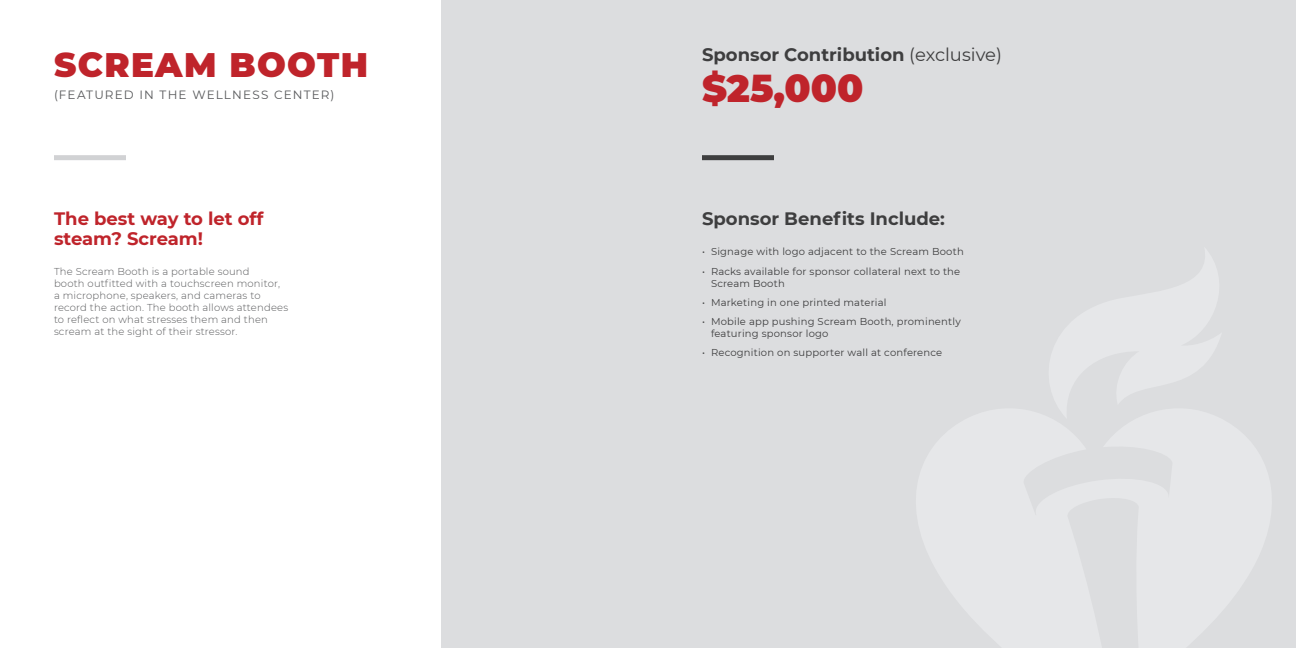
<style>
.page{position:relative;width:1296px;height:648px;background:#fff}
.page>*{position:absolute;margin:0;border:0;box-sizing:border-box;transform-origin:0 0}
.t1{font:900 38px "Montserrat";color:#bf242b}
.t2{font:900 34px "Montserrat";letter-spacing:.04em;color:#bf242b}
.t3{font:700 18px "Montserrat";color:#3e3e3f}
.t4{font:700 18px/20px "Montserrat";color:#bf242b}
.t5{font:12px "Montserrat";letter-spacing:.09em;color:#57585a}
.t6{font:10px/12px "Montserrat";letter-spacing:.02em;color:#3e3e3f}
.Body{font:300 10px/12px "Montserrat";letter-spacing:.02em;color:#57585a}
.s1{font-weight:400}
</style>
<div class="page">
<div style="left:441px;top:0;width:855px;height:648px;background:#dcdddf"></div>
<div style="left:702px;top:155px;width:72px;height:5px;background:#3e3e3f"></div>
<div style="left:54px;top:155px;width:72px;height:5px;background:#d1d2d4"></div>
<p class="t2" style="left:54px;top:39px;width:316px">SCREAM BOOTH</p>
<p class="t5" style="left:54px;top:86px;width:282px">(FEATURED IN THE WELLNESS CENTER)</p>
<p class="t4" style="left:54px;top:208px;width:211px">The best way to let off steam? Scream!</p>
<p class="Body" style="left:54px;top:265px;width:236px">The Scream Booth is a portable sound<br>booth outfitted with a touchscreen monitor, a microphone, speakers, and cameras to record the action. The booth allows attendees to reflect on what stresses them and then scream at the sight of their stressor.</p>
<p class="t3" style="left:702px;top:42px;width:301px">Sponsor Contribution <span class="s1">(exclusive)</span></p>
<p class="t1" style="left:702px;top:60px;width:163px">$25,000</p>
<p class="t3" style="left:702px;top:206px;width:244px">Sponsor Benefits Include:</p>
<p class="t6" style="left:702px;top:245px;width:263px">• Signage with logo adjacent to the Scream Booth</p>
<p class="t6" style="left:711px;top:265px;width:251px;text-indent:-9px">• Racks available for sponsor collateral next to the<br>Scream Booth</p>
<p class="t6" style="left:702px;top:296px;width:186px">• Marketing in one printed material</p>
<p class="t6" style="left:711px;top:315px;width:251px;text-indent:-9px">• Mobile app pushing Scream Booth, prominently featuring sponsor logo</p>
<p class="t6" style="left:702px;top:346px;width:242px">• Recognition on supporter wall at conference</p>
</div>
